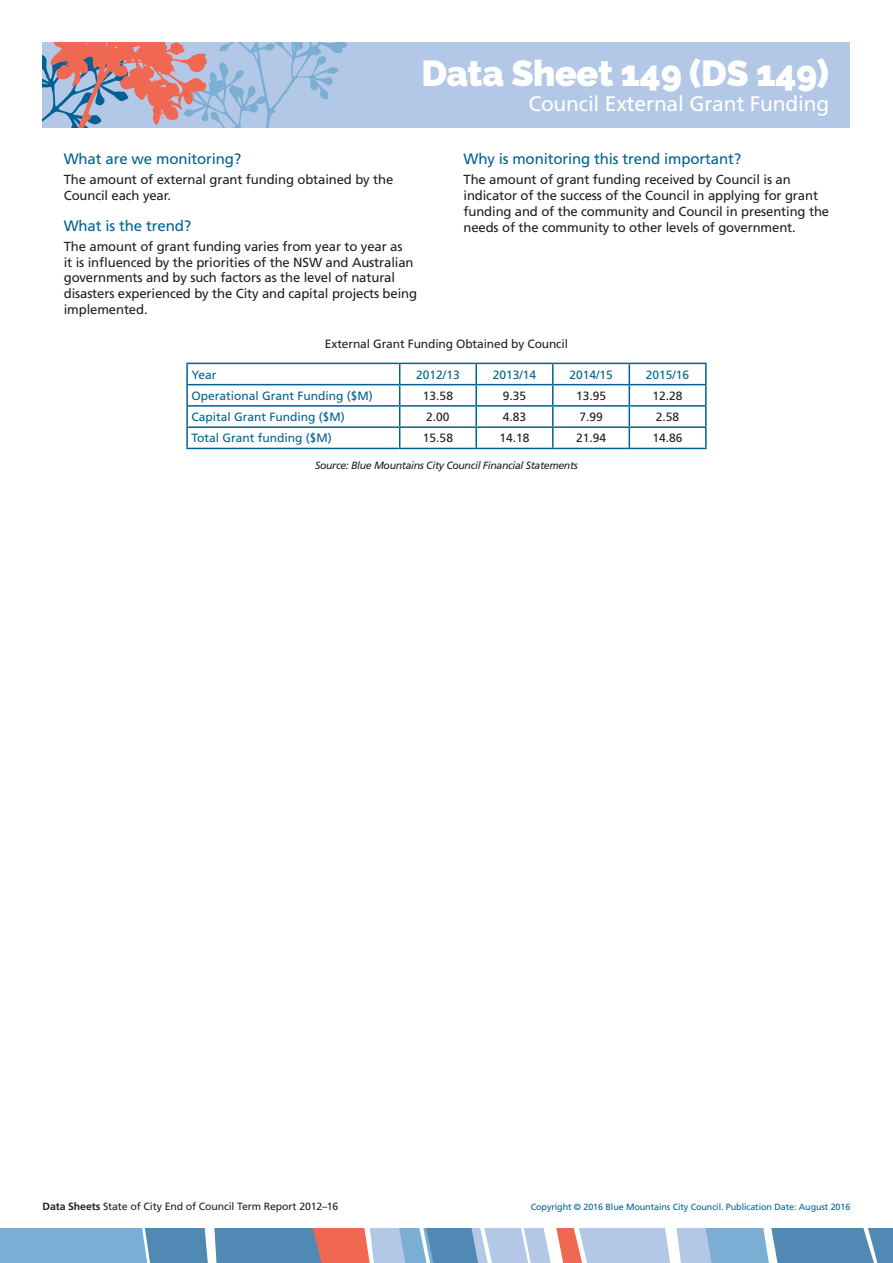
<style>
.page{position:relative;width:893px;height:1263px;background:#fff}
.page>*{position:absolute;margin:0;border:0;box-sizing:border-box;transform-origin:0 0}
.Datasheet_Heading{font:900 36px "Raleway";letter-spacing:-.01em;color:#fff}
.Datasheet_Subheading{font:21px "Frutiger LT Std";letter-spacing:-.01em;color:#fff}
.Subheads{font:15px "Frutiger LT Std";letter-spacing:-.01em;color:#006192}
.Body{font:13.2px/15.8px "Frutiger LT Std";letter-spacing:-.01em;color:#231f20}
.Table_Column_Heading{font:12px "Frutiger LT Std";color:#006192}
.Table_Centered_Main{font:12px "Frutiger LT Std";color:#231f20}
.Table_Headings{font:12px "Frutiger LT Std";letter-spacing:-.01em;color:#231f20}
.Source_Text{font:italic 10.5px "Frutiger LT Std";letter-spacing:-.03em;color:#231f20}
.t1{font:10.5px "Frutiger LT Std";letter-spacing:-.01em;color:#231f20}
.t2{font:9px "Frutiger LT Std";letter-spacing:-.01em;color:#006192}
.s1{font-weight:700}
</style>
<div class="page">
<div style="left:43px;top:43px;width:807px;height:85px;background:#b3c8e6"></div>
<svg style="left:43px;top:43px;width:305px;height:85px"></svg>
<hr style="left:186px;top:363px;width:214px;height:1px;background:#006192">
<hr style="left:186px;top:364px;width:2px;height:20px;background:#006192">
<hr style="left:400px;top:363px;width:76px;height:1px;background:#006192">
<hr style="left:476px;top:363px;width:77px;height:1px;background:#006192">
<hr style="left:475px;top:364px;width:2px;height:20px;background:#006192">
<hr style="left:553px;top:363px;width:76px;height:1px;background:#006192">
<hr style="left:552px;top:364px;width:2px;height:20px;background:#006192">
<hr style="left:629px;top:363px;width:78px;height:1px;background:#006192">
<hr style="left:705px;top:364px;width:2px;height:20px;background:#006192">
<hr style="left:186px;top:384px;width:214px;height:1px;background:#006192">
<hr style="left:186px;top:385px;width:2px;height:20px;background:#006192">
<hr style="left:400px;top:384px;width:76px;height:1px;background:#006192">
<hr style="left:476px;top:384px;width:77px;height:1px;background:#006192">
<hr style="left:475px;top:385px;width:2px;height:20px;background:#006192">
<hr style="left:553px;top:384px;width:76px;height:1px;background:#006192">
<hr style="left:552px;top:385px;width:2px;height:20px;background:#006192">
<hr style="left:629px;top:384px;width:78px;height:1px;background:#006192">
<hr style="left:705px;top:385px;width:2px;height:20px;background:#006192">
<hr style="left:186px;top:405px;width:214px;height:2px;background:#006192">
<svg style="left:186px;top:407px;width:2px;height:19px"></svg>
<hr style="left:400px;top:405px;width:76px;height:2px;background:#006192">
<hr style="left:476px;top:405px;width:77px;height:2px;background:#006192">
<svg style="left:475px;top:407px;width:2px;height:19px"></svg>
<hr style="left:553px;top:405px;width:76px;height:2px;background:#006192">
<svg style="left:552px;top:407px;width:2px;height:19px"></svg>
<hr style="left:629px;top:405px;width:78px;height:2px;background:#006192">
<svg style="left:705px;top:407px;width:2px;height:19px"></svg>
<hr style="left:186px;top:426px;width:214px;height:2px;background:#006192">
<hr style="left:186px;top:428px;width:2px;height:20px;background:#006192">
<hr style="left:400px;top:426px;width:76px;height:2px;background:#006192">
<svg style="left:399px;top:364px;width:1px;height:84px"></svg>
<hr style="left:476px;top:426px;width:77px;height:2px;background:#006192">
<hr style="left:475px;top:428px;width:2px;height:20px;background:#006192">
<hr style="left:553px;top:426px;width:76px;height:2px;background:#006192">
<hr style="left:552px;top:428px;width:2px;height:20px;background:#006192">
<hr style="left:629px;top:426px;width:78px;height:2px;background:#006192">
<svg style="left:629px;top:364px;width:1px;height:84px"></svg>
<hr style="left:705px;top:428px;width:2px;height:20px;background:#006192">
<hr style="left:186px;top:448px;width:214px;height:1px;background:#006192">
<hr style="left:400px;top:448px;width:76px;height:1px;background:#006192">
<hr style="left:476px;top:448px;width:77px;height:1px;background:#006192">
<hr style="left:553px;top:448px;width:76px;height:1px;background:#006192">
<hr style="left:629px;top:448px;width:78px;height:1px;background:#006192">
<svg style="left:0;top:1229px;width:893px;height:34px;background:#8ba7c6"></svg>
<p class="Datasheet_Heading" style="left:421px;top:52px;width:409px">Data Sheet 149 (DS 149)</p>
<p class="Datasheet_Subheading" style="left:528px;top:91px;width:302px">Council External Grant Funding</p>
<p class="Subheads" style="left:64px;top:150px;width:179px">What are we monitoring?</p>
<p class="Body" style="left:64px;top:172px;width:331px">The amount of external grant funding obtained by the<br>Council each year.</p>
<p class="Subheads" style="left:64px;top:217px;width:129px">What is the trend?</p>
<p class="Body" style="left:64px;top:238px;width:355px">The amount of grant funding varies from year to year as<br>it is influenced by the priorities of the NSW and Australian governments and by such factors as the level of natural disasters experienced by the City and capital projects being implemented.</p>
<p class="Subheads" style="left:463px;top:150px;width:279px">Why is monitoring this trend important?</p>
<p class="Body" style="left:463px;top:172px;width:367px">The amount of grant funding received by Council is an indicator of the success of the Council in applying for grant funding and of the community and Council in presenting the needs of the community to other levels of government.</p>
<p class="Table_Headings" style="left:325px;top:337px;width:245px">External Grant Funding Obtained by Council</p>
<p class="Table_Column_Heading" style="left:191px;top:367px;width:27px">Year</p>
<p class="Table_Column_Heading" style="left:416px;top:367px;width:45px">2012/13</p>
<p class="Table_Column_Heading" style="left:493px;top:367px;width:45px">2013/14</p>
<p class="Table_Column_Heading" style="left:569px;top:367px;width:45px">2014/15</p>
<p class="Table_Column_Heading" style="left:646px;top:367px;width:45px">2015/16</p>
<p class="Table_Column_Heading" style="left:191px;top:389px;width:183px">Operational Grant Funding ($M)</p>
<p class="Table_Centered_Main" style="left:423px;top:389px;width:32px">13.58</p>
<p class="Table_Centered_Main" style="left:503px;top:389px;width:25px">9.35</p>
<p class="Table_Centered_Main" style="left:576px;top:389px;width:32px">13.95</p>
<p class="Table_Centered_Main" style="left:653px;top:389px;width:32px">12.28</p>
<p class="Table_Column_Heading" style="left:191px;top:410px;width:155px">Capital Grant Funding ($M)</p>
<p class="Table_Centered_Main" style="left:426px;top:410px;width:25px">2.00</p>
<p class="Table_Centered_Main" style="left:503px;top:410px;width:25px">4.83</p>
<p class="Table_Centered_Main" style="left:579px;top:410px;width:25px">7.99</p>
<p class="Table_Centered_Main" style="left:656px;top:410px;width:25px">2.58</p>
<p class="Table_Column_Heading" style="left:191px;top:431px;width:142px">Total Grant funding ($M)</p>
<p class="Table_Centered_Main" style="left:423px;top:431px;width:32px">15.58</p>
<p class="Table_Centered_Main" style="left:499px;top:431px;width:32px">14.18</p>
<p class="Table_Centered_Main" style="left:576px;top:431px;width:32px">21.94</p>
<p class="Table_Centered_Main" style="left:653px;top:431px;width:32px">14.86</p>
<p class="Source_Text" style="left:315px;top:459px;width:264px">Source: Blue Mountains City Council Financial Statements</p>
<p class="t1" style="left:43px;top:1200px;width:297px"><span class="s1">Data Sheets</span> State of City End of Council Term Report 2012–16</p>
<p class="t2" style="left:531px;top:1201px;width:321px">Copyright © 2016 Blue Mountains City Council. Publication Date: August 2016</p>
</div>
